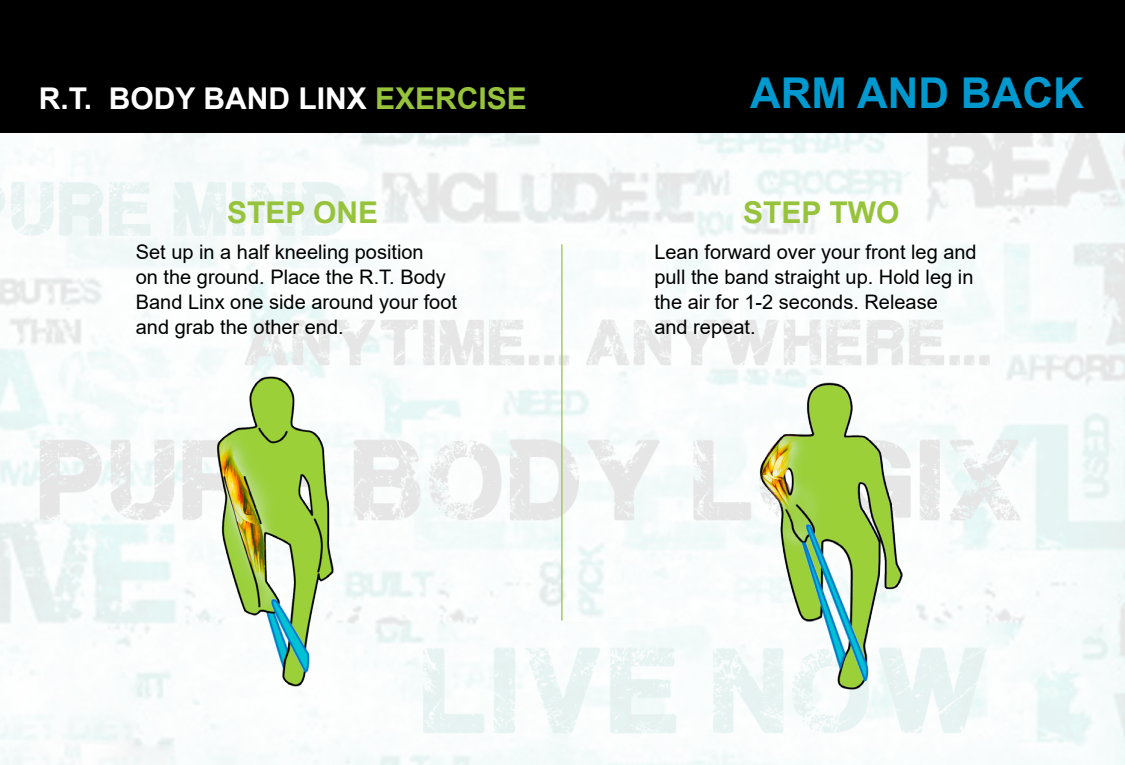
<style>
.page{position:relative;width:1125px;height:765px;background:#fff}
.page>*{position:absolute;margin:0;border:0;box-sizing:border-box;transform-origin:0 0}
.t1{font:700 42.5px "Arial";color:#0099cf}
.t2{font:700 30px "Arial";color:#fff}
.t3{font:700 30px "Arial";color:#97c33c}
.t4{font:20px/25px "Arial";color:#000}
.s1{color:#97c33c}
</style>
<div class="page">
<img style="left:0;top:132px;width:1125px;height:633px">
<div style="left:0;top:0;width:1125px;height:132px;background:#000"></div>
<img style="left:164px;top:348px;width:227px;height:355px">
<img style="left:718px;top:341px;width:227px;height:360px">
<hr style="left:561px;top:244px;width:1px;height:376px;background:#97c33c">
<h2 class="t2" style="left:39px;top:77px;width:489px">R.T. BODY BAND LINX <span class="s1">EXERCISE</span></h2>
<h1 class="t1" style="left:750px;top:63px;width:335px">ARM AND BACK</h1>
<h2 class="t3" style="left:743px;top:191px;width:158px">STEP TWO</h2>
<h2 class="t3" style="left:227px;top:191px;width:153px">STEP ONE</h2>
<p class="t4" style="left:136px;top:239px;width:323px">Set up in a half kneeling position<br>on the ground. Place the R.T. Body<br>Band Linx one side around your foot and grab the other end.</p>
<p class="t4" style="left:654px;top:239px;width:324px">Lean forward over your front leg and pull the band straight up. Hold leg in the air for 1-2 seconds. Release<br>and repeat.</p>
</div>
